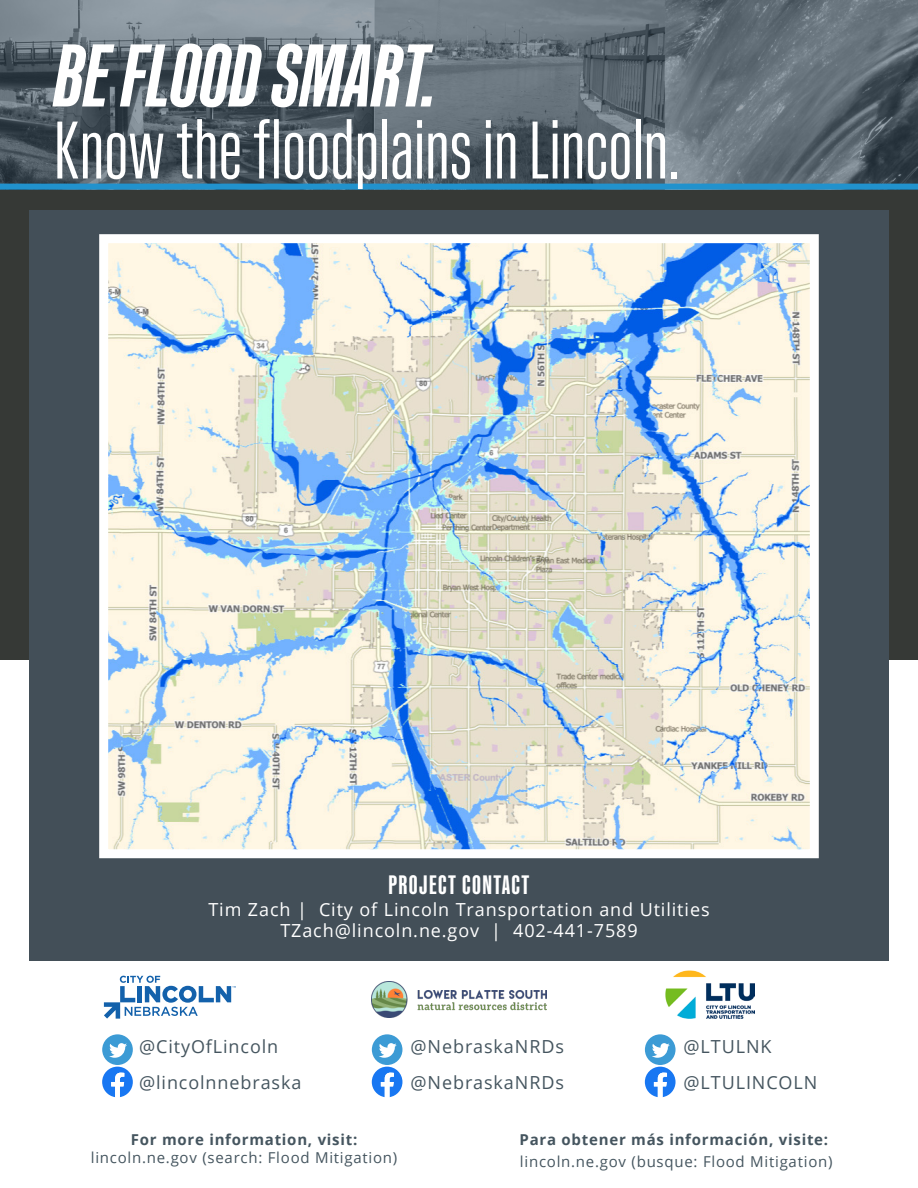
<style>
.page{position:relative;width:918px;height:1188px;background:#fff}
.page>*{position:absolute;margin:0;border:0;box-sizing:border-box;transform-origin:0 0}
.t1{font:italic 700 90px "Kaneda Gothic";color:#fff}
.t2{font:82.5px "Kaneda Gothic";color:#fff}
.Body{font:700 27px "Kaneda Gothic";letter-spacing:.05em;color:#fff}
.Body-2{font:18px "Open Sans";letter-spacing:.05em;color:#fff}
.Body-3{font:18px "Open Sans";letter-spacing:.05em;color:#45555f}
.Body-4{font:15px "Open Sans";letter-spacing:.05em;color:#45555f}
.Body-5{font:700 15px "Open Sans";letter-spacing:.05em;color:#45555f}
</style>
<div class="page">
<div style="left:0;top:0;width:918px;height:660px;background:#363936"></div>
<img style="left:0;top:0;width:918px;height:184px">
<div style="left:0;top:184px;width:918px;height:6px;background:#2192cd"></div>
<svg style="left:102px;top:1067px;width:31px;height:30px"></svg>
<div style="left:102px;top:1034px;width:31px;height:31px;background:#3c9bd5;border-radius:50%"></div>
<svg style="left:109px;top:1043px;width:18px;height:15px"></svg>
<svg style="left:104px;top:976px;width:132px;height:43px"></svg>
<svg style="left:372px;top:1067px;width:30px;height:30px"></svg>
<div style="left:372px;top:1034px;width:30px;height:31px;background:#3c9bd5;border-radius:50%"></div>
<svg style="left:379px;top:1043px;width:18px;height:15px"></svg>
<img style="left:372px;top:982px;width:174px;height:36px">
<div style="left:29px;top:210px;width:860px;height:750px;background:#434f58"></div>
<img style="left:109px;top:244px;width:700px;height:604px">
<div style="left:99px;top:234px;width:720px;height:624px;border:9px solid #fff"></div>
<svg style="left:645px;top:1067px;width:31px;height:30px"></svg>
<div style="left:645px;top:1034px;width:31px;height:31px;background:#3c9bd5;border-radius:50%"></div>
<svg style="left:652px;top:1043px;width:18px;height:15px"></svg>
<img style="left:666px;top:970px;width:88px;height:48px">
<p class="t1" style="left:54px;top:25px;width:385px">BE FLOOD SMART.</p>
<p class="t2" style="left:54px;top:105px;width:628px">Know the floodplains in Lincoln.</p>
<p class="Body" style="left:389px;top:870px;width:142px">PROJECT CONTACT</p>
<p class="Body-2" style="left:208px;top:897px;width:503px">Tim Zach | City of Lincoln Transportation and Utilities</p>
<p class="Body-2" style="left:280px;top:918px;width:359px">TZach@lincoln.ne.gov | 402-441-7589</p>
<p class="Body-3" style="left:139px;top:1035px;width:141px">@CityOfLincoln</p>
<p class="Body-3" style="left:139px;top:1071px;width:164px">@lincolnnebraska</p>
<p class="Body-3" style="left:411px;top:1034px;width:155px">@NebraskaNRDs</p>
<p class="Body-3" style="left:411px;top:1070px;width:155px">@NebraskaNRDs</p>
<p class="Body-3" style="left:684px;top:1034px;width:89px">@LTULNK</p>
<p class="Body-3" style="left:684px;top:1070px;width:135px">@LTULINCOLN</p>
<p class="Body-5" style="left:131px;top:1129px;width:228px">For more information, visit:</p>
<p class="Body-4" style="left:91px;top:1148px;width:308px">lincoln.ne.gov (search: Flood Mitigation)</p>
<p class="Body-5" style="left:520px;top:1129px;width:310px">Para obtener más información, visite:</p>
<p class="Body-4" style="left:520px;top:1151px;width:314px">lincoln.ne.gov (busque: Flood Mitigation)</p>
</div>
